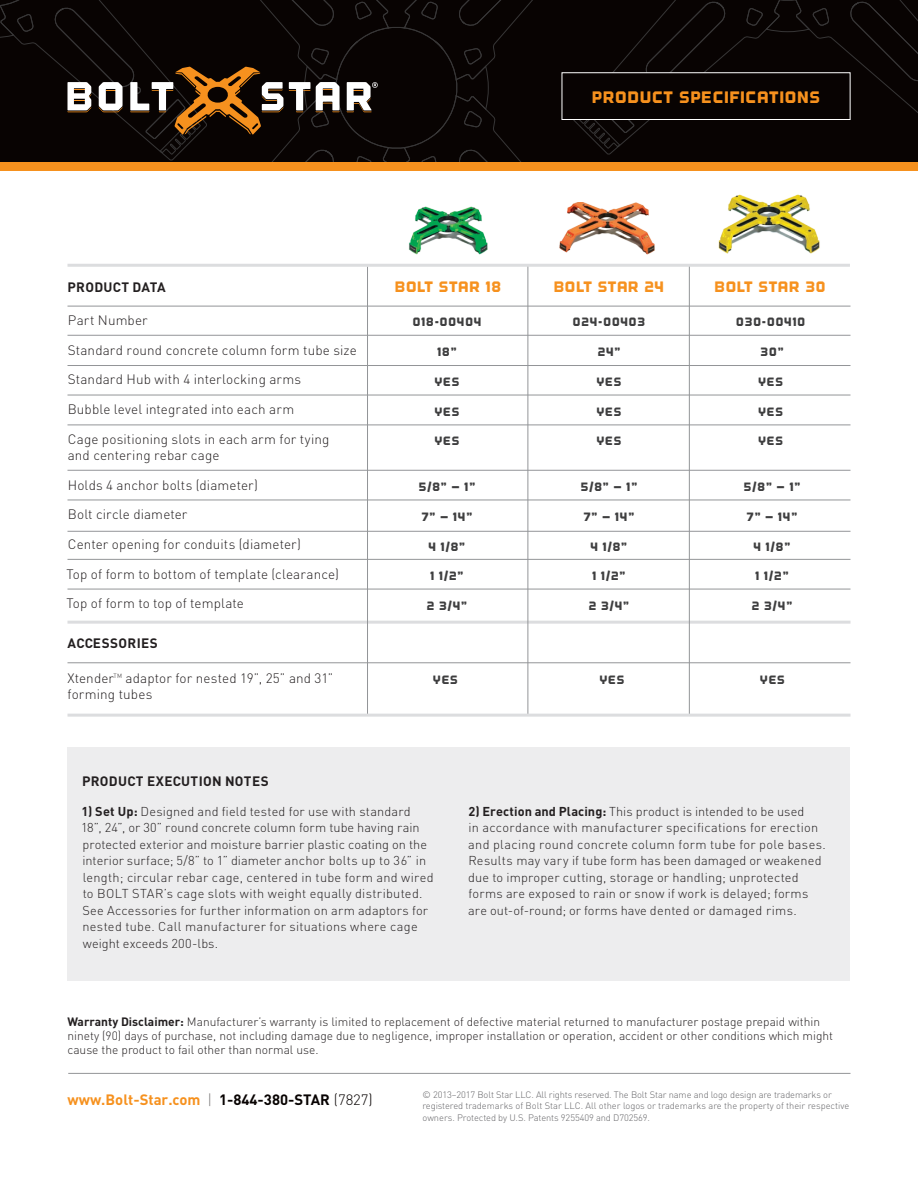
<style>
.page{position:relative;width:918px;height:1188px;background:#fff}
.page>*{position:absolute;margin:0;border:0;box-sizing:border-box;transform-origin:0 0}
.t1{font:16.5px "Outage Cut";color:#f6911e}
.t2{font:15px "Outage Cut";color:#f6911e}
.t3{font:700 14.85px "DIN";color:#f6911e}
.t4{font:300 13.5px "DIN";letter-spacing:.01em;color:#231f20}
.t5{font:700 13.5px "DIN";letter-spacing:.025em;color:#231f20}
.t6{font:300 12.75px/16.5px "DIN";letter-spacing:.02em;color:#231f20}
.t7{font:300 12px/14.4px "DIN";color:#231f20}
.t8{font:12px "Outage Cut";letter-spacing:.025em;color:#3e3e3f}
.t9{font:300 9.3px/11.1px "DIN";letter-spacing:-.01em;color:#636366}
.s1{font-weight:700}
.s2{font-weight:300;color:#7d7a7a}
.s3{color:#080302}
.s4{font-weight:300;color:#080302}
</style>
<div class="page">
<hr style="left:68px;top:621px;width:782px;height:3px;background:#dcdddf">
<div style="left:0;top:162px;width:918px;height:9px;background:#f6911e"></div>
<hr style="left:68px;top:1073px;width:782px;height:1px;background:#939598">
<svg style="left:0;top:0;width:918px;height:162px"></svg>
<hr style="left:367px;top:267px;width:1px;height:448px;background:#939598">
<hr style="left:68px;top:335px;width:782px;height:1px;background:#939598">
<hr style="left:68px;top:306px;width:782px;height:1px;background:#939598">
<hr style="left:68px;top:365px;width:782px;height:1px;background:#939598">
<hr style="left:68px;top:395px;width:782px;height:1px;background:#939598">
<hr style="left:68px;top:425px;width:782px;height:1px;background:#939598">
<hr style="left:68px;top:470px;width:782px;height:1px;background:#939598">
<hr style="left:68px;top:500px;width:782px;height:1px;background:#939598">
<hr style="left:68px;top:531px;width:782px;height:1px;background:#939598">
<hr style="left:68px;top:559px;width:782px;height:1px;background:#939598">
<hr style="left:68px;top:589px;width:782px;height:1px;background:#939598">
<hr style="left:68px;top:663px;width:782px;height:1px;background:#939598">
<hr style="left:528px;top:265px;width:1px;height:450px;background:#939598">
<hr style="left:689px;top:265px;width:1px;height:450px;background:#939598">
<hr style="left:68px;top:264px;width:782px;height:3px;background:#dcdddf">
<img style="left:559px;top:202px;width:96px;height:53px">
<img style="left:408px;top:206px;width:80px;height:49px">
<div style="left:562px;top:72px;width:288px;height:48px;background:#080302;border:1px solid #fff"></div>
<img style="left:718px;top:194px;width:102px;height:60px">
<div style="left:68px;top:747px;width:782px;height:234px;background:#ededee"></div>
<hr style="left:68px;top:714px;width:782px;height:3px;background:#dcdddf">
<p class="t1" style="left:592px;top:87px;width:230px">PRODUCT SPECIFICATIONS</p>
<p class="t5" style="left:68px;top:279px;width:100px">PRODUCT DATA</p>
<p class="t2" style="left:395px;top:278px;width:108px">BOLT STAR 18</p>
<p class="t2" style="left:553px;top:278px;width:112px">BOLT STAR 24</p>
<p class="t2" style="left:714px;top:278px;width:113px">BOLT STAR 30</p>
<p class="t4" style="left:68px;top:312px;width:82px">Part Number</p>
<p class="t8" style="left:412px;top:315px;width:71px">018-00404</p>
<p class="t8" style="left:573px;top:315px;width:74px">024-00403</p>
<p class="t8" style="left:736px;top:315px;width:71px">030-00410</p>
<p class="t4" style="left:68px;top:342px;width:290px">Standard round concrete column form tube size</p>
<p class="t8" style="left:437px;top:345px;width:21px">18”</p>
<p class="t8" style="left:597px;top:345px;width:25px">24”</p>
<p class="t8" style="left:760px;top:345px;width:25px">30”</p>
<p class="t4" style="left:68px;top:371px;width:235px">Standard Hub with 4 interlocking arms</p>
<p class="t8" style="left:434px;top:375px;width:27px">YES</p>
<p class="t8" style="left:596px;top:375px;width:27px">YES</p>
<p class="t8" style="left:758px;top:375px;width:27px">YES</p>
<p class="t4" style="left:68px;top:401px;width:228px">Bubble level integrated into each arm</p>
<p class="t8" style="left:434px;top:404px;width:27px">YES</p>
<p class="t8" style="left:596px;top:404px;width:27px">YES</p>
<p class="t8" style="left:758px;top:404px;width:27px">YES</p>
<p class="t4" style="left:68px;top:431px;width:263px">Cage positioning slots in each arm for tying</p>
<p class="t8" style="left:434px;top:434px;width:27px">YES</p>
<p class="t8" style="left:596px;top:434px;width:27px">YES</p>
<p class="t8" style="left:758px;top:434px;width:27px">YES</p>
<p class="t4" style="left:68px;top:447px;width:153px">and centering rebar cage</p>
<p class="t4" style="left:68px;top:477px;width:192px">Holds 4 anchor bolts (diameter)</p>
<p class="t8" style="left:418px;top:480px;width:59px">5/8” – 1”</p>
<p class="t8" style="left:580px;top:480px;width:59px">5/8” – 1”</p>
<p class="t8" style="left:743px;top:480px;width:59px">5/8” – 1”</p>
<p class="t4" style="left:68px;top:506px;width:121px">Bolt circle diameter</p>
<p class="t8" style="left:421px;top:510px;width:53px">7” – 14”</p>
<p class="t8" style="left:583px;top:510px;width:53px">7” – 14”</p>
<p class="t8" style="left:747px;top:510px;width:53px">7” – 14”</p>
<p class="t4" style="left:68px;top:536px;width:235px">Center opening for conduits (diameter)</p>
<p class="t8" style="left:429px;top:539px;width:38px">4 1/8”</p>
<p class="t8" style="left:591px;top:539px;width:38px">4 1/8”</p>
<p class="t8" style="left:754px;top:539px;width:38px">4 1/8”</p>
<p class="t4" style="left:66px;top:566px;width:274px">Top of form to bottom of template (clearance)</p>
<p class="t8" style="left:430px;top:569px;width:35px">1 1/2”</p>
<p class="t8" style="left:592px;top:569px;width:35px">1 1/2”</p>
<p class="t8" style="left:755px;top:569px;width:35px">1 1/2”</p>
<p class="t4" style="left:66px;top:595px;width:179px">Top of form to top of template</p>
<p class="t8" style="left:427px;top:599px;width:42px">2 3/4”</p>
<p class="t8" style="left:589px;top:599px;width:42px">2 3/4”</p>
<p class="t8" style="left:752px;top:599px;width:42px">2 3/4”</p>
<p class="t5" style="left:68px;top:634px;width:92px">ACCESSORIES</p>
<p class="t4" style="left:68px;top:669px;width:268px">Xtender<sup>TM</sup> adaptor for nested 19”, 25” and 31”</p>
<p class="t8" style="left:433px;top:673px;width:27px">YES</p>
<p class="t8" style="left:599px;top:673px;width:27px">YES</p>
<p class="t8" style="left:760px;top:673px;width:27px">YES</p>
<p class="t4" style="left:68px;top:686px;width:86px">forming tubes</p>
<p class="t5" style="left:82px;top:772px;width:188px">PRODUCT EXECUTION NOTES</p>
<p class="t6" style="left:81px;top:803px;width:354px"><span class="s1">1) Set Up:</span> Designed and field tested for use with standard 18”, 24”, or 30” round concrete column form tube having rain protected exterior and moisture barrier plastic coating on the interior surface; 5/8” to 1” diameter anchor bolts up to 36” in length; circular rebar cage, centered in tube form and wired to BOLT STAR’s cage slots with weight equally distributed.<br>See Accessories for further information on arm adaptors for nested tube. Call manufacturer for situations where cage weight exceeds 200-lbs.</p>
<p class="t6" style="left:468px;top:803px;width:359px"><span class="s1">2) Erection and Placing:</span> This product is intended to be used<br>in accordance with manufacturer specifications for erection and placing round concrete column form tube for pole bases.<br>Results may vary if tube form has been damaged or weakened due to improper cutting, storage or handling; unprotected forms are exposed to rain or snow if work is delayed; forms are out-of-round; or forms have dented or damaged rims.</p>
<p class="t7" style="left:68px;top:1014px;width:767px"><span class="s1">Warranty Disclaimer:</span> Manufacturer’s warranty is limited to replacement of defective material returned to manufacturer postage prepaid within ninety (90) days of purchase, not including damage due to negligence, improper installation or operation, accident or other conditions which might cause the product to fail other than normal use.</p>
<p class="t3" style="left:68px;top:1090px;width:307px">www.Bolt-Star.com <span class="s2">|</span> <span class="s3">1-844-380-STAR</span> <span class="s4">(7827)</span></p>
<p class="t9" style="left:423px;top:1089px;width:428px">© 2013–2017 Bolt Star LLC. All rights reserved. The Bolt Star name and logo design are trademarks or registered trademarks of Bolt Star LLC. All other logos or trademarks are the property of their respective owners. Protected by U.S. Patents 9255409 and D702569.</p>
</div>
